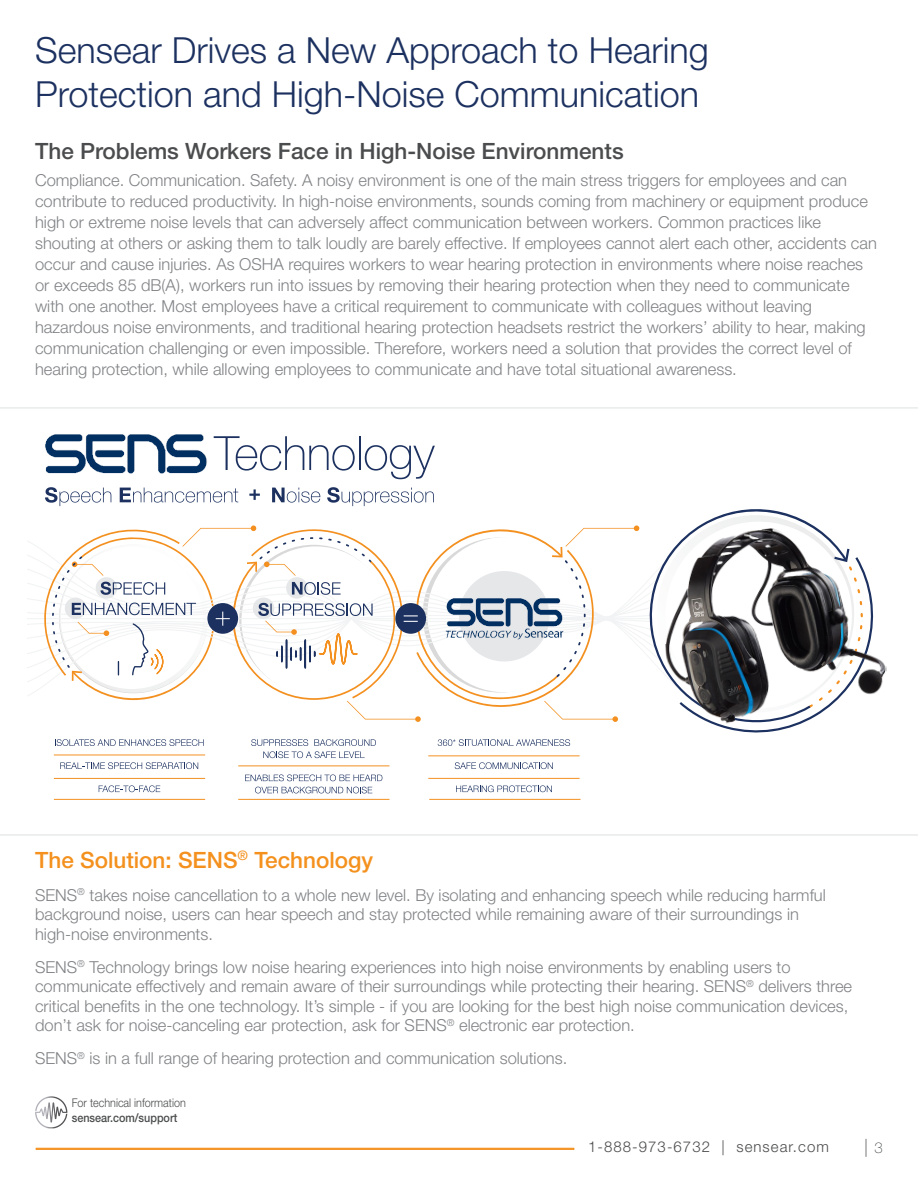
<style>
.page{position:relative;width:918px;height:1188px;background:#fff}
.page>*{position:absolute;margin:0;border:0;box-sizing:border-box;transform-origin:0 0}
.t1{font:300 36px/43.2px "Helvetica Neue";color:#1c3160}
.t2{font:500 22.5px "Helvetica Neue";color:#4b4c4d}
.t3{font:500 22.5px "Helvetica Neue";color:#f4911e}
.t4{font:100 18px "Helvetica Neue";color:#4b4c4d}
.t5{font:300 16.5px/21px "Helvetica Neue";color:#818386}
.t6{font:300 15px "Helvetica Neue";letter-spacing:.07em;color:#4b4c4d}
.t7{font:300 12px "Helvetica Neue";color:#4b4c4d;scale:.9 1}
.t8{font:500 12px "Helvetica Neue";color:#4b4c4d;scale:.9 1}
.s1{font-size:15px}
</style>
<div class="page">
<hr style="left:36px;top:1148px;width:538px;height:2px;background:#f49221">
<hr style="left:0;top:834px;width:918px;height:2px;background:#e9eaea">
<hr style="left:0;top:407px;width:918px;height:2px;background:#e9eaea">
<img style="left:45px;top:435px;width:162px;height:39px">
<svg style="left:214px;top:436px;width:141px;height:35px"></svg>
<hr style="left:359px;top:436px;width:2px;height:34px;background:#1c3160">
<svg style="left:365px;top:445px;width:70px;height:34px"></svg>
<svg style="left:45px;top:487px;width:66px;height:19px"></svg>
<svg style="left:120px;top:488px;width:118px;height:15px"></svg>
<svg style="left:249px;top:489px;width:11px;height:11px"></svg>
<svg style="left:272px;top:488px;width:48px;height:15px"></svg>
<svg style="left:327px;top:487px;width:107px;height:19px"></svg>
<hr style="left:238px;top:799px;width:152px;height:1px;background:#f3901f">
<hr style="left:429px;top:799px;width:152px;height:1px;background:#f3901f">
<hr style="left:54px;top:799px;width:151px;height:1px;background:#f3901f">
<svg style="left:27px;top:514px;width:785px;height:279px"></svg>
<img style="left:662px;top:525px;width:225px;height:200px">
<svg style="left:35px;top:1096px;width:32px;height:32px"></svg>
<p class="t1" style="left:35px;top:28px;width:675px">Sensear Drives a New Approach to Hearing<br>Protection and High-Noise Communication</p>
<p class="t2" style="left:35px;top:137px;width:590px">The Problems Workers Face in High-Noise Environments</p>
<p class="t5" style="left:35px;top:170px;width:843px">Compliance. Communication. Safety. A noisy environment is one of the main stress triggers for employees and can contribute to reduced productivity. In high-noise environments, sounds coming from machinery or equipment produce high or extreme noise levels that can adversely affect communication between workers. Common practices like shouting at others or asking them to talk loudly are barely effective. If employees cannot alert each other, accidents can occur and cause injuries. As OSHA requires workers to wear hearing protection in environments where noise reaches or exceeds 85 dB(A), workers run into issues by removing their hearing protection when they need to communicate with one another. Most employees have a critical requirement to communicate with colleagues without leaving hazardous noise environments, and traditional hearing protection headsets restrict the workers’ ability to hear, making communication challenging or even impossible. Therefore, workers need a solution that provides the correct level of hearing protection, while allowing employees to communicate and have total situational awareness.</p>
<p class="t3" style="left:35px;top:846px;width:340px">The Solution: SENS<sup>®</sup> Technology</p>
<p class="t5" style="left:35px;top:885px;width:792px;line-height:19.5px">SENS<sup>®</sup> takes noise cancellation to a whole new level. By isolating and enhancing speech while reducing harmful background noise, users can hear speech and stay protected while remaining aware of their surroundings in high-noise environments.</p>
<p class="t5" style="left:35px;top:957px;width:819px;line-height:19.5px">SENS<sup>®</sup> Technology brings low noise hearing experiences into high noise environments by enabling users to communicate effectively and remain aware of their surroundings while protecting their hearing. SENS<sup>®</sup> delivers three critical benefits in the one technology. It’s simple - if you are looking for the best high noise communication devices, don’t ask for noise-canceling ear protection, ask for SENS<sup>®</sup> electronic ear protection.</p>
<p class="t5" style="left:35px;top:1048px;width:534px">SENS<sup>®</sup> is in a full range of hearing protection and communication solutions.</p>
<p class="t7" style="left:72px;top:1096px;width:128px">For technical information</p>
<p class="t8" style="left:72px;top:1110px;width:119px">sensear.com/support</p>
<p class="t6" style="left:588px;top:1137px;width:242px">1-888-973-6732 | sensear.com</p>
<p class="t4" style="left:864px;top:1136px;width:20px">| <span class="s1">3</span></p>
</div>
